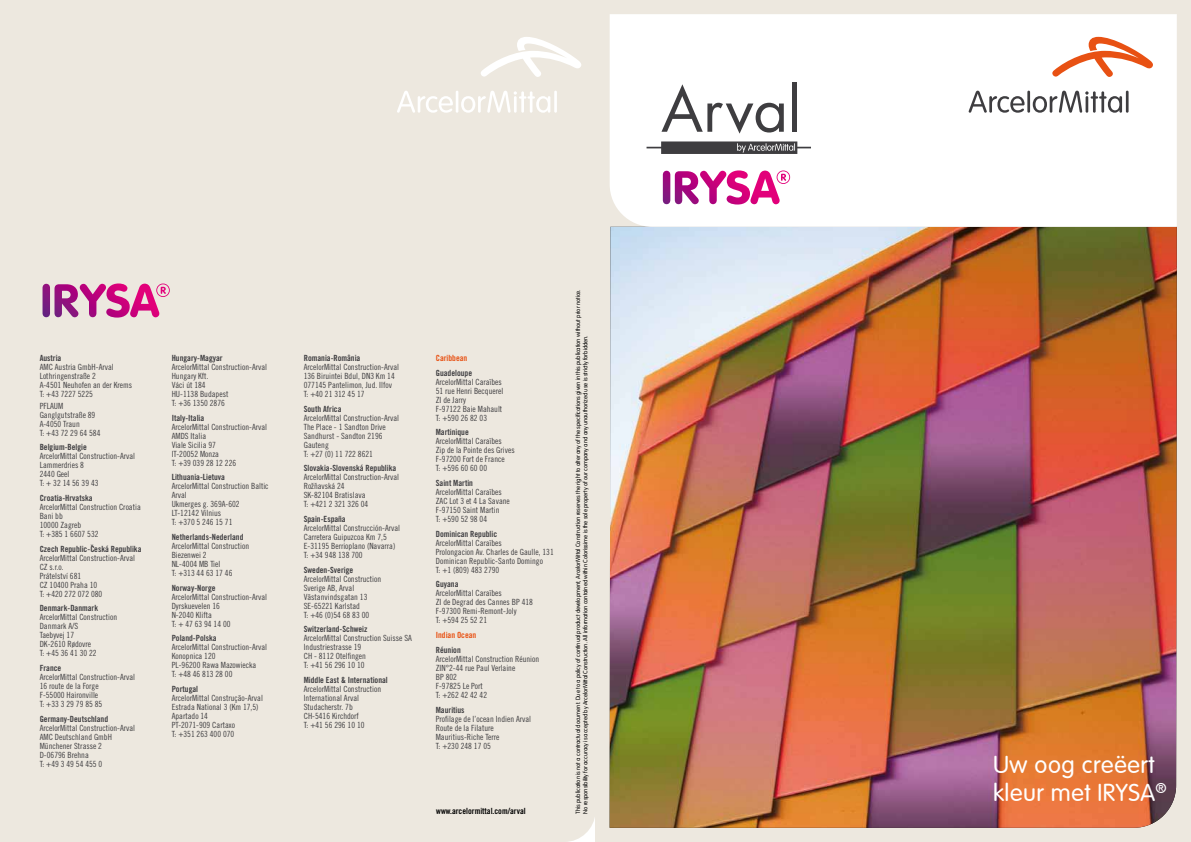
<style>
.page{position:relative;width:1191px;height:842px;background:#fff}
.page>*{position:absolute;margin:0;border:0;box-sizing:border-box;transform-origin:0 0}
.t1{font:300 24px/28px "VAG Rounded";letter-spacing:.02em;color:#fff}
.t2{font:8.5px/9px "Trade Gothic Cond Eighteen";color:#3e3d40}
.t3{font:8.5px "Trade Gothic Bold Cond Twenty";color:#3e3d40}
.t4{font:8.5px "Trade Gothic Bold Cond Twenty";color:#000}
.t5{font:8.5px "Trade Gothic Bold Cond Twenty";color:#e85113}
.t6{font:300 6px/7.4px "VAG Rounded";letter-spacing:-.015em;color:#000}
</style>
<div class="page">
<div style="left:0;top:0;width:595px;height:842px;background:#ede8df"></div>
<div style="left:595px;top:0;width:596px;height:842px;background:#ede8df"></div>
<img style="left:609px;top:227px;width:567px;height:601px">
<div style="left:610px;top:14px;width:566px;height:213px;background:#fff"></div>
<svg style="left:661px;top:84px;width:123px;height:50px"></svg>
<div style="left:792px;top:82px;width:5px;height:50px;background:#3e3d40"></div>
<svg style="left:646px;top:141px;width:165px;height:13px"></svg>
<svg style="left:1052px;top:37px;width:101px;height:40px"></svg>
<hr style="left:1027px;top:91px;width:3px;height:22px;background:#3e3d40">
<svg style="left:968px;top:91px;width:56px;height:22px"></svg>
<hr style="left:1125px;top:91px;width:3px;height:22px;background:#3e3d40">
<svg style="left:1032px;top:91px;width:90px;height:22px"></svg>
<svg style="left:481px;top:37px;width:100px;height:40px"></svg>
<hr style="left:456px;top:91px;width:2px;height:22px;background:#fff">
<svg style="left:397px;top:91px;width:56px;height:22px"></svg>
<hr style="left:554px;top:91px;width:3px;height:22px;background:#fff">
<svg style="left:461px;top:91px;width:89px;height:22px"></svg>
<svg style="left:663px;top:170px;width:127px;height:35px"></svg>
<svg style="left:43px;top:283px;width:127px;height:35px"></svg>
<p class="t3" style="left:40px;top:353px;width:23px">Austria</p>
<p class="t2" style="left:40px;top:362px;width:94px">AMC Austria GmbH-Arval<br>Lothringenstraße 2<br>A-4501 Neuhofen an der Krems<br>T: +43 7227 5225</p>
<p class="t2" style="left:40px;top:401px;width:62px">PFLAUM<br>Ganglgutstraße 89<br>A-4050 Traun<br>T: +43 72 29 64 584</p>
<p class="t3" style="left:40px;top:442px;width:49px">Belgium-Belgie</p>
<p class="t2" style="left:40px;top:452px;width:97px">ArcelorMittal Construction-Arval<br>Lammerdries 8<br>2440 Geel<br>T: + 32 14 56 39 43</p>
<p class="t3" style="left:40px;top:493px;width:54px">Croatia-Hrvatska</p>
<p class="t2" style="left:40px;top:502px;width:103px">ArcelorMittal Construction Croatia<br>Bani bb<br>10000 Zagreb<br>T: +385 1 6607 532</p>
<p class="t3" style="left:40px;top:543px;width:103px">Czech Republic-Ceská Republika</p>
<p class="t3" style="left:91px;top:542px;width:3px">ˇ</p>
<p class="t2" style="left:40px;top:553px;width:97px">ArcelorMittal Construction-Arval<br>CZ s.r.o.<br>Prátelství 681<br>CZ 10400 Praha 10<br>T: +420 272 072 080</p>
<p class="t3" style="left:40px;top:603px;width:60px">Denmark-Danmark</p>
<p class="t2" style="left:40px;top:613px;width:79px">ArcelorMittal Construction<br>Danmark A/S<br>Taebyvej 17<br>DK-2610 Rødovre<br>T: +45 36 41 30 22</p>
<p class="t3" style="left:40px;top:663px;width:23px">France</p>
<p class="t2" style="left:40px;top:672px;width:97px">ArcelorMittal Construction-Arval<br>16 route de la Forge<br>F-55000 Haironville<br>T: +33 3 29 79 85 85</p>
<p class="t3" style="left:40px;top:714px;width:70px">Germany-Deutschland</p>
<p class="t2" style="left:40px;top:723px;width:97px">ArcelorMittal Construction-Arval<br>AMC Deutschland GmbH<br>Münchener Strasse 2<br>D-06796 Brehna<br>T: +49 3 49 54 455 0</p>
<p class="t3" style="left:172px;top:353px;width:52px">Hungary-Magyar</p>
<p class="t2" style="left:172px;top:362px;width:97px">ArcelorMittal Construction-Arval<br>Hungary Kft.<br>Váci út 184<br>HU-1138 Budapest<br>T: +36 1350 2876</p>
<p class="t3" style="left:172px;top:412px;width:34px">Italy-Italia</p>
<p class="t2" style="left:172px;top:422px;width:97px">ArcelorMittal Construction-Arval<br>AMDS Italia<br>Viale Sicilia 97<br>IT-20052 Monza<br>T: +39 039 28 12 226</p>
<p class="t3" style="left:172px;top:472px;width:55px">Lithuania-Lietuva</p>
<p class="t2" style="left:172px;top:482px;width:98px">ArcelorMittal Construction Baltic<br>Arval<br>Ukmerges g. 369A-602<br>LT-12142 Vilnius<br>T: +370 5 246 15 71</p>
<p class="t3" style="left:172px;top:532px;width:73px">Netherlands-Nederland</p>
<p class="t2" style="left:172px;top:541px;width:79px">ArcelorMittal Construction<br>Biezenwei 2<br>NL-4004 MB Tiel<br>T: +313 44 63 17 46</p>
<p class="t3" style="left:172px;top:582px;width:45px">Norway-Norge</p>
<p class="t2" style="left:172px;top:592px;width:97px">ArcelorMittal Construction-Arval<br>Dyrskuevelen 16<br>N-2040 Klifta<br>T: + 47 63 94 14 00</p>
<p class="t3" style="left:172px;top:633px;width:46px">Poland-Polska</p>
<p class="t2" style="left:172px;top:643px;width:97px">ArcelorMittal Construction-Arval<br>Konopnica 120<br>PL-96200 Rawa Mazowiecka<br>T: +48 46 813 28 00</p>
<p class="t3" style="left:172px;top:684px;width:28px">Portugal</p>
<p class="t2" style="left:172px;top:693px;width:93px">ArcelorMittal Construção-Arval<br>Estrada National 3 (Km 17,5)<br>Apartado 14<br>PT-2071-909 Cartaxo<br>T: +351 263 400 070</p>
<p class="t3" style="left:304px;top:353px;width:58px">Romania-România</p>
<p class="t2" style="left:304px;top:362px;width:97px">ArcelorMittal Construction-Arval<br>136 Biruintei Bdul, DN3 Km 14<br>077145 Pantelimon, Jud. Ilfov<br>T: +40 21 312 45 17</p>
<p class="t3" style="left:304px;top:403px;width:39px">South Africa</p>
<p class="t2" style="left:304px;top:413px;width:97px">ArcelorMittal Construction-Arval<br>The Place - 1 Sandton Drive<br>Sandhurst - Sandton 2196<br>Gauteng<br>T: +27 (0) 11 722 8621</p>
<p class="t3" style="left:304px;top:463px;width:94px">Slovakia-Slovenská Republika</p>
<p class="t2" style="left:304px;top:473px;width:97px">ArcelorMittal Construction-Arval<br>Rožˇnavská 24<br>SK-82104 Bratislava<br>T: +421 2 321 326 04</p>
<p class="t3" style="left:304px;top:514px;width:43px">Spain-España</p>
<p class="t2" style="left:304px;top:523px;width:98px">ArcelorMittal Construcción-Arval<br>Carretera Guipuzcoa Km 7,5<br>E-31195 Berrioplano (Navarra)<br>T: +34 948 138 700</p>
<p class="t3" style="left:304px;top:564px;width:51px">Sweden-Sverige</p>
<p class="t2" style="left:304px;top:574px;width:79px">ArcelorMittal Construction<br>Sverige AB, Arval<br>Västanvindsgatan 13<br>SE-65221 Karlstad<br>T: +46 (0)54 68 83 00</p>
<p class="t3" style="left:304px;top:624px;width:65px">Switzerland-Schweiz</p>
<p class="t2" style="left:304px;top:634px;width:110px">ArcelorMittal Construction Suisse SA<br>Industriestrasse 19<br>CH - 8112 Otelfingen<br>T: +41 56 296 10 10</p>
<p class="t3" style="left:304px;top:675px;width:86px">Middle East &amp; International</p>
<p class="t2" style="left:304px;top:684px;width:79px">ArcelorMittal Construction<br>International Arval<br>Studacherstr. 7b<br>CH-5416 Kirchdorf<br>T: +41 56 296 10 10</p>
<p class="t5" style="left:436px;top:353px;width:33px">Caribbean</p>
<p class="t3" style="left:436px;top:367px;width:38px">Guadeloupe</p>
<p class="t2" style="left:436px;top:377px;width:69px">ArcelorMittal Caraïbes<br>51 rue Henri Becquerel<br>ZI de Jarry<br>F-97122 Baie Mahault<br>T: +590 26 82 03</p>
<p class="t3" style="left:436px;top:427px;width:35px">Martinique</p>
<p class="t2" style="left:436px;top:437px;width:80px">ArcelorMittal Caraïbes<br>Zip de la Pointe des Grives<br>F-97200 Fort de France<br>T: +596 60 60 00</p>
<p class="t3" style="left:436px;top:478px;width:39px">Saint Martin</p>
<p class="t2" style="left:436px;top:487px;width:76px">ArcelorMittal Caraïbes<br>ZAC Lot 3 et 4 La Savane<br>F-97150 Saint Martin<br>T: +590 52 98 04</p>
<p class="t3" style="left:436px;top:529px;width:63px">Dominican Republic</p>
<p class="t2" style="left:436px;top:538px;width:119px">ArcelorMittal Caraïbes<br>Prolongacion Av. Charles de Gaulle, 131<br>Dominican Republic-Santo Domingo<br>T: +1 (809) 483 2790</p>
<p class="t3" style="left:436px;top:579px;width:24px">Guyana</p>
<p class="t2" style="left:436px;top:589px;width:99px">ArcelorMittal Caraïbes<br>ZI de Degrad des Cannes BP 418<br>F-97300 Remi-Remont-Joly<br>T: +594 25 52 21</p>
<p class="t5" style="left:436px;top:630px;width:42px">Indian Ocean</p>
<p class="t3" style="left:436px;top:645px;width:27px">Réunion</p>
<p class="t2" style="left:436px;top:654px;width:105px">ArcelorMittal Construction Réunion<br>ZIN°2-44 rue Paul Verlaine<br>BP 802<br>F-97825 Le Port<br>T: +262 42 42 42</p>
<p class="t3" style="left:436px;top:704px;width:30px">Mauritius</p>
<p class="t2" style="left:436px;top:714px;width:97px">Profilage de l’ocean Indien Arval<br>Route de la Filature<br>Mauritius-Riche Terre<br>T: +230 248 17 05</p>
<p class="t4" style="left:436px;top:806px;width:91px">www.arcelormittal.com/arval</p>
<p class="t6" style="left:574px;top:814px;width:526px;rotate:-90deg">This publication is not a contractual document. Due to a policy of continual product development, ArcelorMittal Construction reserves the right to alter any of the specifications given in this publication without prior notice.<br>No responsibility for accuracy is accepted by ArcelorMittal Construction. All information contained within Colorissime is the sole property of our company and any unauthorized use is strictly forbidden.</p>
<h1 class="t1" style="left:993px;top:751px;width:175px">Uw oog creëert kleur met IRYSA<sup>®</sup></h1>
</div>
